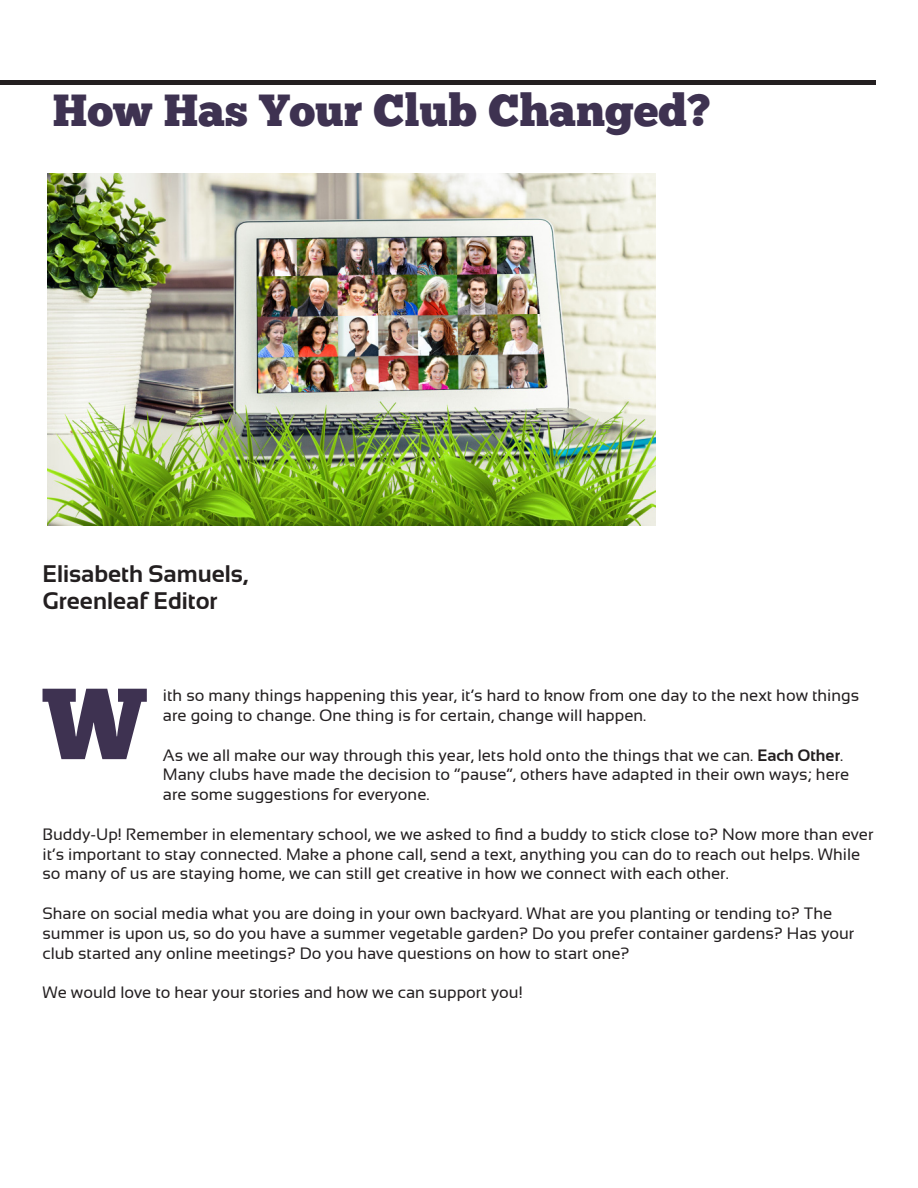
<style>
.page{position:relative;width:918px;height:1188px;background:#fff}
.page>*{position:absolute;margin:0;border:0;box-sizing:border-box;transform-origin:0 0}
.Big_Title{font:100.8px "Chunk Five";color:#3e3251}
.Big_Title-2{font:45px "Chunk Five";color:#3e3251}
.Black_Body_Text{font:700 24px "Sansation";color:#231f20}
.t1{font:16.5px/19.8px "Sansation";color:#231f20}
.s1{font-weight:700}
</style>
<div class="page">
<hr style="left:0;top:81px;width:875px;height:4px;background:#231f20">
<img style="left:48px;top:174px;width:608px;height:351px">
<p class="Big_Title-2" style="left:53px;top:84px;width:659px">How Has Your Club Changed?</p>
<p class="Black_Body_Text" style="left:43px;top:560px;width:207px">Elisabeth Samuels,</p>
<p class="Black_Body_Text" style="left:43px;top:587px;width:177px">Greenleaf Editor</p>
<p class="Big_Title" style="left:44px;top:664px;width:104px">W</p>
<p class="t1" style="left:163px;top:686px;width:698px">ith so many things happening this year, it’s hard to know from one day to the next how things are going to change. One thing is for certain, change will happen.</p>
<p class="t1" style="left:163px;top:745px;width:682px">As we all make our way through this year, lets hold onto the things that we can. <span class="s1">Each Other</span>.</p>
<p class="t1" style="left:163px;top:765px;width:688px">Many clubs have made the decision to “pause”, others have adapted in their own ways; here are some suggestions for everyone.</p>
<p class="t1" style="left:43px;top:824px;width:833px">Buddy-Up! Remember in elementary school, we we asked to find a buddy to stick close to? Now more than ever it’s important to stay connected. Make a phone call, send a text, anything you can do to reach out helps. While so many of us are staying home, we can still get creative in how we connect with each other.</p>
<p class="t1" style="left:43px;top:903px;width:791px">Share on social media what you are doing in your own backyard. What are you planting or tending to? The</p>
<p class="t1" style="left:43px;top:923px;width:813px">summer is upon us, so do you have a summer vegetable garden? Do you prefer container gardens? Has your club started any online meetings? Do you have questions on how to start one?</p>
<p class="t1" style="left:43px;top:983px;width:482px">We would love to hear your stories and how we can support you!</p>
</div>
